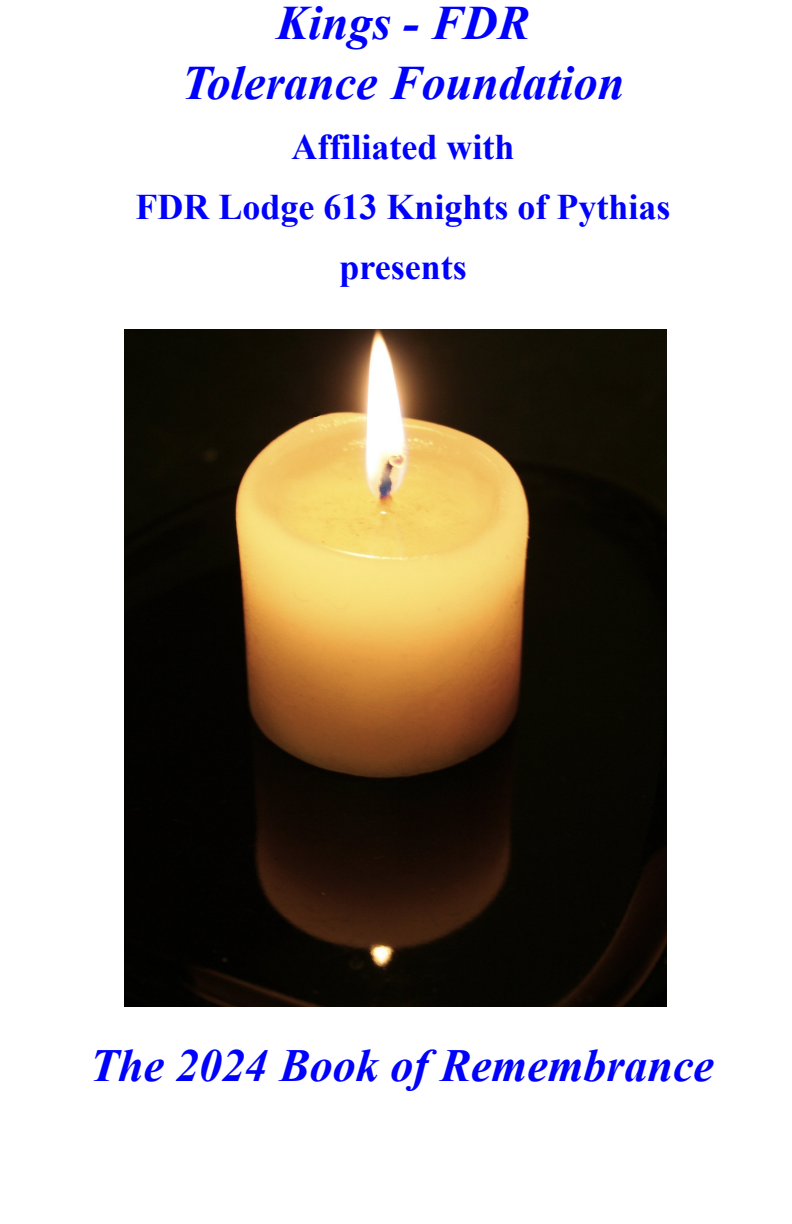
<style>
.page{position:relative;width:792px;height:1224px;background:#fff}
.page>*{position:absolute;margin:0;border:0;box-sizing:border-box;transform-origin:0 0}
.t1{font:italic 700 48px/60px "Times New Roman";color:#00f;text-align:center}
.t2{font:italic 700 46px "Times New Roman";color:#00f}
.t3{font:700 36px/60px "Times New Roman";color:#00f;text-align:center}
</style>
<div class="page">
<img style="left:125px;top:329px;width:542px;height:678px">
<h1 class="t1" style="left:182px;top:-8px;width:444px">Kings - FDR<br>Tolerance Foundation</h1>
<p class="t3" style="left:136px;top:116px;width:537px">Affiliated with<br>FDR Lodge 613 Knights of Pythias presents</p>
<p class="t2" style="left:90px;top:1040px;width:625px">The 2024 Book of Remembrance</p>
</div>
